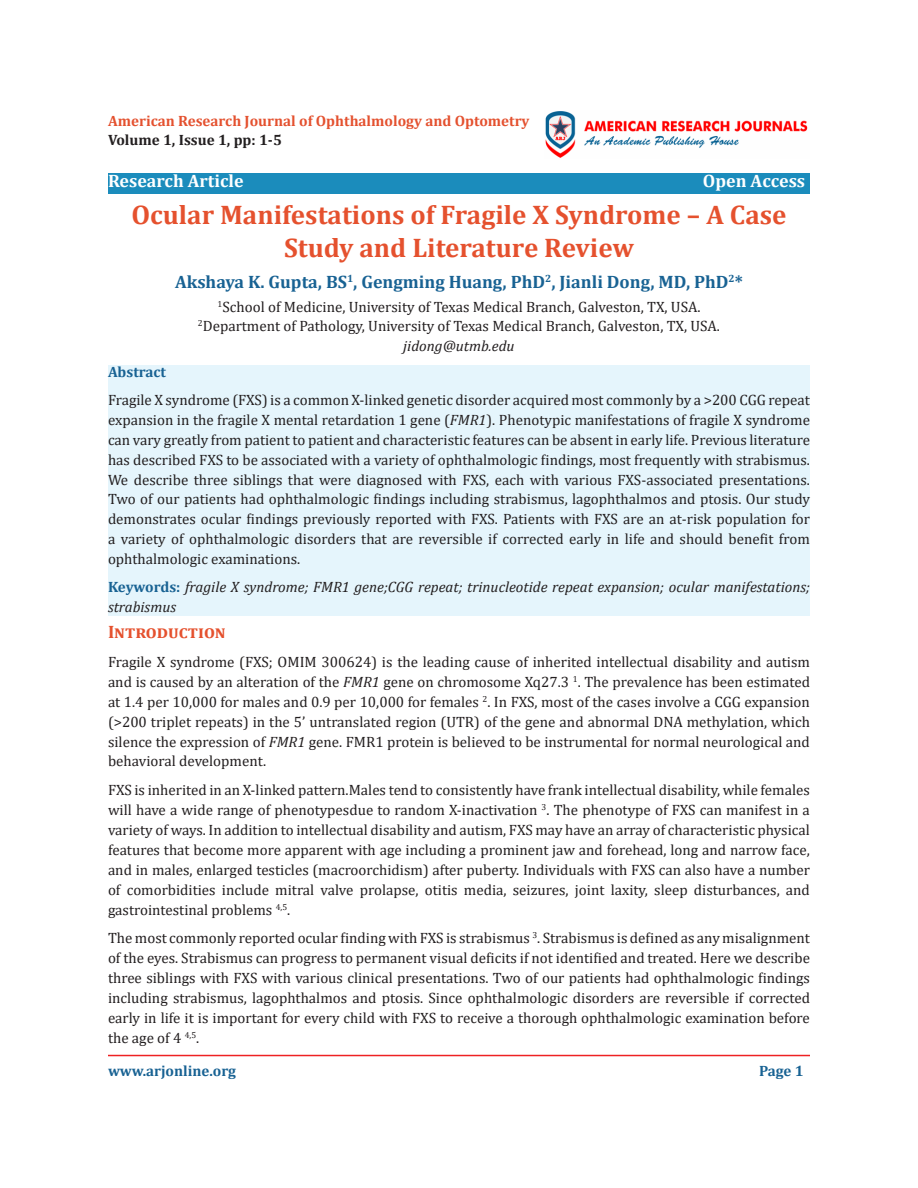
<style>
.page{position:relative;width:918px;height:1188px;background:#fff}
.page>*{position:absolute;margin:0;border:0;box-sizing:border-box;transform-origin:0 0}
.TITLU{font:700 27px/33px "Cambria";color:#e5512e;text-align:center}
.t1{font:700 18px "Cambria";color:#186293}
.t2{font:700 18px "Cambria";color:#fff}
.List_Paragraph{font:700 18px "Cambria";color:#e5512e}
.t3{font:15px/20px "Cambria";color:#231f20;text-align:justify}
.ABSTRACT{font:italic 15px/19.8px "Cambria";color:#231f20}
.t4{font:700 15px "Cambria";color:#e4512f}
.ABSTRACT-2{font:700 15px "Cambria";color:#186293}
.t5{font:700 15px "Cambria";color:#231f20}
.s1{font-style:italic}
.s2{font-weight:700;font-style:normal;color:#186293}
</style>
<div class="page">
<hr style="left:108px;top:1055px;width:702px;height:1px;background:#ee2123">
<div style="left:108px;top:173px;width:702px;height:21px;background:#1b8cbc"></div>
<img style="left:545px;top:111px;width:263px;height:47px">
<div style="left:108px;top:365px;width:702px;height:251px;background:#e5f5fc"></div>
<p class="t4" style="left:108px;top:110px;width:423px">American Research Journal of Ophthalmology and Optometry</p>
<p class="t5" style="left:108px;top:129px;width:175px">Volume 1, Issue 1, pp: 1-5</p>
<p class="t2" style="left:108px;top:168px;width:137px">Research Article</p>
<p class="t2" style="left:703px;top:168px;width:104px">Open Access</p>
<p class="TITLU" style="left:131px;top:197px;width:657px">Ocular Manifestations of Fragile X Syndrome – A Case<br>Study and Literature Review</p>
<p class="t1" style="left:175px;top:269px;width:569px">Akshaya K. Gupta, BS<sup>1</sup>, Gengming Huang, PhD<sup>2</sup>, Jianli Dong, MD, PhD<sup>2</sup>*</p>
<p class="t3" style="left:218px;top:297px;width:484px"><sup>1</sup>School of Medicine, University of Texas Medical Branch, Galveston, TX, USA.</p>
<p class="t3" style="left:198px;top:316px;width:524px"><sup>2</sup>Department of Pathology, University of Texas Medical Branch, Galveston, TX, USA.</p>
<p class="ABSTRACT" style="left:403px;top:335px;width:113px">jidong@utmb.edu</p>
<p class="ABSTRACT-2" style="left:108px;top:361px;width:60px">Abstract</p>
<p class="t3" style="left:108px;top:390px;width:704px">Fragile X syndrome (FXS) is a common X-linked genetic disorder acquired most commonly by a &gt;200 CGG repeat expansion in the fragile X mental retardation 1 gene (<span class="s1">FMR1</span>). Phenotypic manifestations of fragile X syndrome can vary greatly from patient to patient and characteristic features can be absent in early life. Previous literature has described FXS to be associated with a variety of ophthalmologic findings, most frequently with strabismus.<br>We describe three siblings that were diagnosed with FXS, each with various FXS-associated presentations.<br>Two of our patients had ophthalmologic findings including strabismus, lagophthalmos and ptosis. Our study demonstrates ocular findings previously reported with FXS. Patients with FXS are an at-risk population for a variety of ophthalmologic disorders that are reversible if corrected early in life and should benefit from ophthalmologic examinations.</p>
<p class="ABSTRACT" style="left:108px;top:577px;width:703px"><span class="s2">Keywords:</span> fragile X syndrome; FMR1 gene;CGG repeat; trinucleotide repeat expansion; ocular manifestations; strabismus</p>
<p class="List_Paragraph" style="left:108px;top:619px;width:119px">Introduction</p>
<p class="t3" style="left:108px;top:652px;width:704px">Fragile X syndrome (FXS; OMIM 300624) is the leading cause of inherited intellectual disability and autism and is caused by an alteration of the <span class="s1">FMR1</span> gene on chromosome Xq27.3 <sup>1</sup>. The prevalence has been estimated at 1.4 per 10,000 for males and 0.9 per 10,000 for females <sup>2</sup>. In FXS, most of the cases involve a CGG expansion (&gt;200 triplet repeats) in the 5’ untranslated region (UTR) of the gene and abnormal DNA methylation, which silence the expression of <span class="s1">FMR1</span> gene. FMR1 protein is believed to be instrumental for normal neurological and behavioral development.</p>
<p class="t3" style="left:108px;top:780px;width:703px">FXS is inherited in an X-linked pattern.Males tend to consistently have frank intellectual disability, while females will have a wide range of phenotypesdue to random X-inactivation <sup>3</sup>. The phenotype of FXS can manifest in a variety of ways. In addition to intellectual disability and autism, FXS may have an array of characteristic physical features that become more apparent with age including a prominent jaw and forehead, long and narrow face, and in males, enlarged testicles (macroorchidism) after puberty. Individuals with FXS can also have a number of comorbidities include mitral valve prolapse, otitis media, seizures, joint laxity, sleep disturbances, and gastrointestinal problems <sup>4,5</sup>.</p>
<p class="t3" style="left:108px;top:928px;width:704px">The most commonly reported ocular finding with FXS is strabismus <sup>3</sup>. Strabismus is defined as any misalignment of the eyes. Strabismus can progress to permanent visual deficits if not identified and treated. Here we describe three siblings with FXS with various clinical presentations. Two of our patients had ophthalmologic findings including strabismus, lagophthalmos and ptosis. Since ophthalmologic disorders are reversible if corrected early in life it is important for every child with FXS to receive a thorough ophthalmologic examination before the age of 4 <sup>4,5</sup>.</p>
<p class="ABSTRACT-2" style="left:108px;top:1061px;width:130px">www.arjonline.org</p>
<p class="ABSTRACT-2" style="left:759px;top:1060px;width:46px">Page 1</p>
</div>
